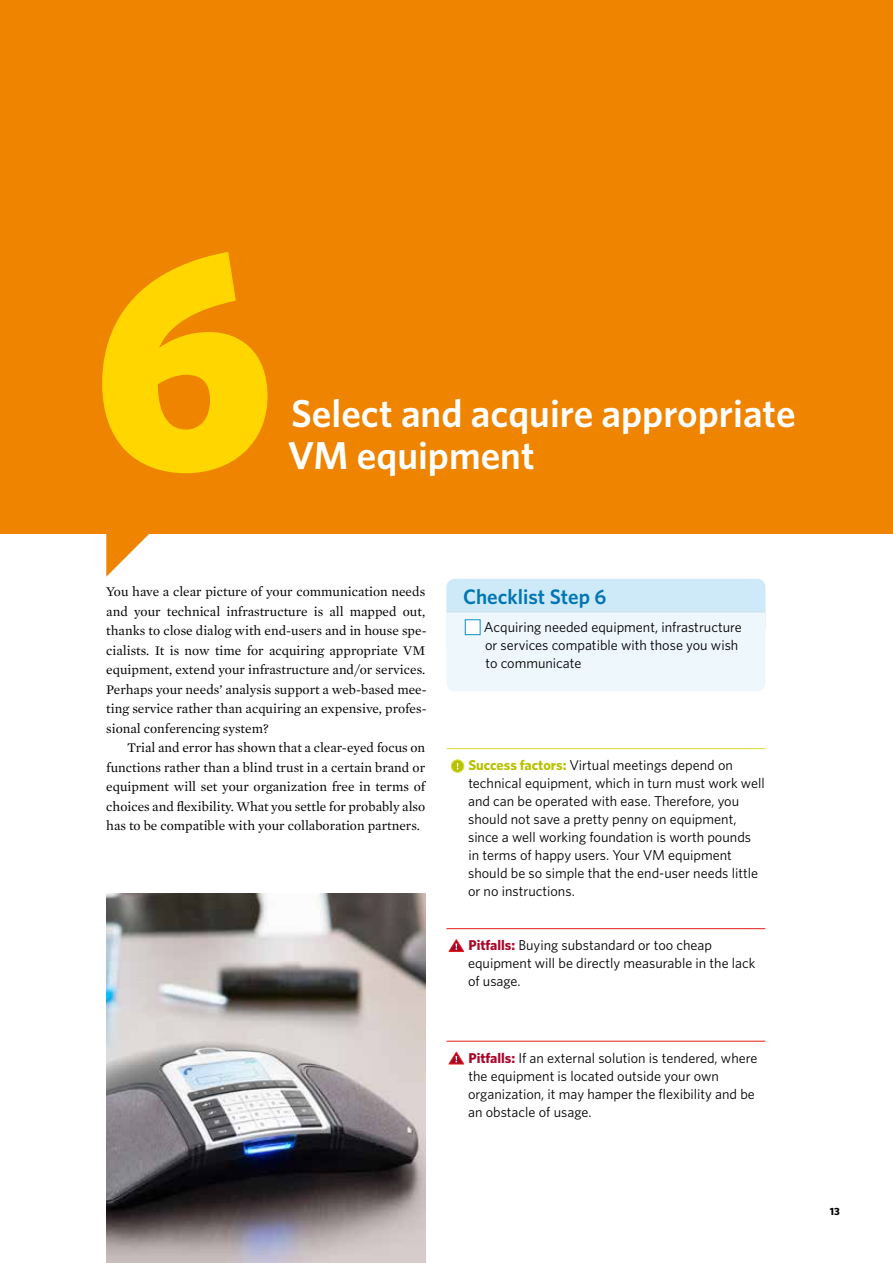
<style>
.page{position:relative;width:893px;height:1263px;background:#fff}
.page>*{position:absolute;margin:0;border:0;box-sizing:border-box;transform-origin:0 0}
.t1{font:900 314.4px "Whitney";color:#ffd600}
.t2{font:600 39px/42px "Whitney";color:#fff}
.t3{font:600 21px "Whitney";color:#0076b3}
.t4{font:14.25px/18px "Whitney";color:#000}
.t5{font:13.5px/19.5px "Mercury Text G1";color:#000;text-align:justify}
.t6{font:700 10.5px "Whitney";color:#000}
.s1{font-weight:700;color:#b8c100}
.s2{font-weight:700;color:#aa0829}
</style>
<div class="page">
<div style="left:0;top:0;width:893px;height:534px;background:#ef8400"></div>
<div style="left:446px;top:579px;width:319px;height:112px;background:#eef7fc;border-radius:9px"></div>
<div style="left:446px;top:579px;width:319px;height:57px;background:#ceeaf8;border-radius:9px"></div>
<div style="left:446px;top:612px;width:319px;height:34px;background:#eef7fc"></div>
<hr style="left:446px;top:612px;width:319px;height:1px;background:#cfe0ef">
<div style="left:465px;top:619px;width:15px;height:16px;background:#fff;border:1px solid #0a92c3"></div>
<hr style="left:446px;top:928px;width:319px;height:1px;background:#e31c19">
<svg style="left:448px;top:939px;width:16px;height:13px"></svg>
<hr style="left:446px;top:1041px;width:319px;height:1px;background:#e31c19">
<svg style="left:448px;top:1052px;width:16px;height:12px"></svg>
<svg style="left:106px;top:534px;width:43px;height:43px"></svg>
<img style="left:106px;top:894px;width:319px;height:369px">
<hr style="left:446px;top:748px;width:319px;height:1px;background:#dcdc3b">
<svg style="left:451px;top:759px;width:13px;height:14px"></svg>
<h1 class="t1" style="left:93px;top:167px;width:184px">6</h1>
<h2 class="t2" style="left:288px;top:392px;width:509px">Select and acquire appropriate<br>VM equipment</h2>
<p class="t5" style="left:106px;top:581px;width:322px">You have a clear picture of your communication needs and your technical infrastructure is all mapped out, thanks to close dialog with end-users and in house spe&shy;cialists. It is now time for acquiring appropriate VM equipment, extend your infrastructure and/or services.<br>Perhaps your needs’ analysis support a web-based mee&shy;ting service rather than acquiring an expensive, profes&shy;sional conferencing system?</p>
<p class="t5" style="left:106px;top:737px;width:320px;text-indent:21px">Trial and error has shown that a clear-eyed focus on functions rather than a blind trust in a certain brand or equipment will set your organization free in terms of choices and flexibility. What you settle for probably also has to be compatible with your collaboration partners.</p>
<h3 class="t3" style="left:463px;top:583px;width:145px">Checklist Step 6</h3>
<p class="t4" style="left:484px;top:618px;width:259px">Acquiring needed equipment, infrastructure or services compatible with those you wish to communicate</p>
<p class="t4" style="left:468px;top:756px;width:298px"><span class="s1">Success factors:</span> Virtual meetings depend on technical equipment, which in turn must work well and can be operated with ease. Therefore, you should not save a pretty penny on equipment, since a well working foundation is worth pounds in terms of happy users. Your VM equipment should be so simple that the end-user needs little or no instructions.</p>
<p class="t4" style="left:468px;top:936px;width:289px"><span class="s2">Pitfalls:</span> Buying substandard or too cheap equipment will be directly measurable in the lack of usage.</p>
<p class="t4" style="left:468px;top:1049px;width:291px"><span class="s2">Pitfalls:</span> If an external solution is tendered, where the equipment is located outside your own organization, it may hamper the flexibility and be an obstacle of usage.</p>
<p class="t6" style="left:830px;top:1205px;width:11px">13</p>
</div>
